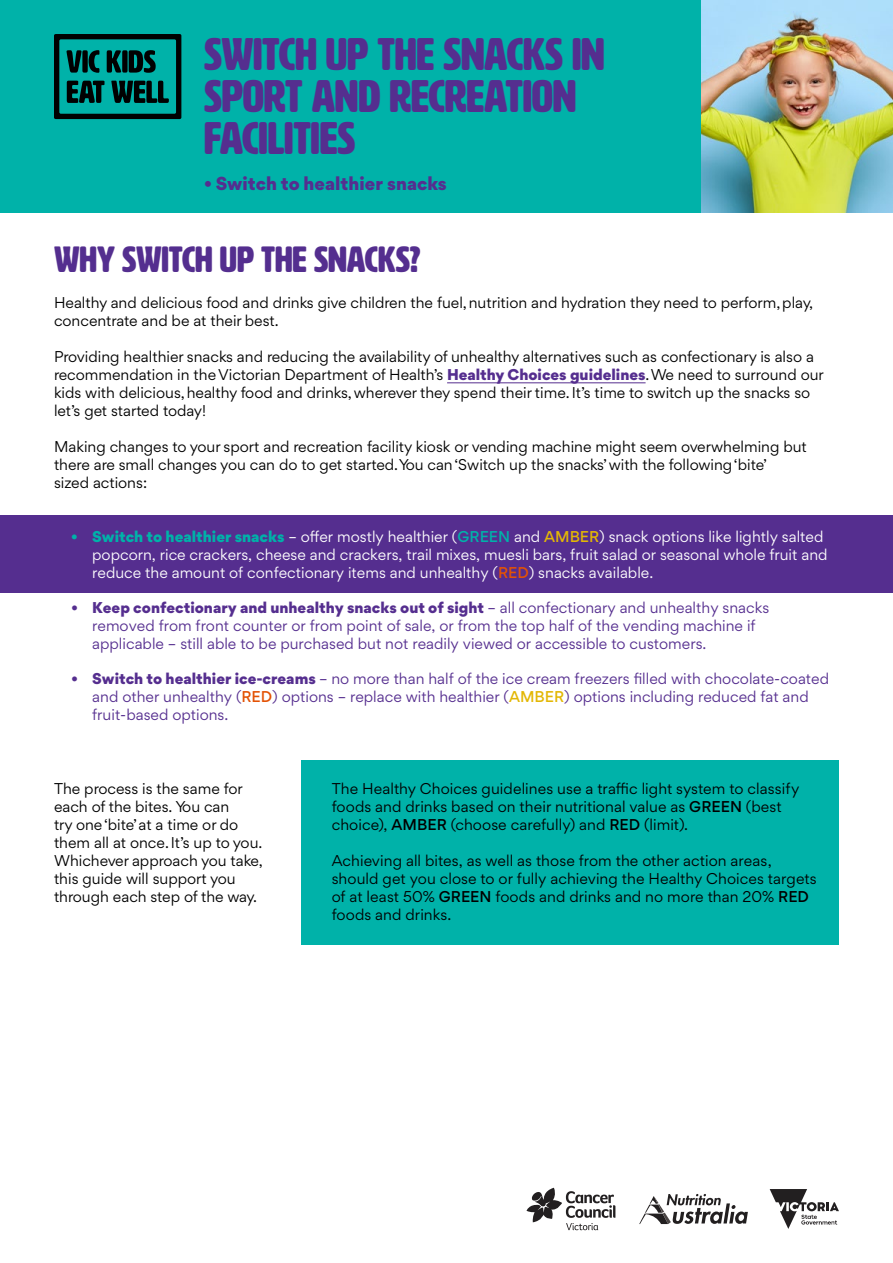
<style>
.page{position:relative;width:893px;height:1263px;background:#fff}
.page>*{position:absolute;margin:0;border:0;box-sizing:border-box;transform-origin:0 0}
.t1{font:45px/42px "HWT Artz";letter-spacing:-.005em;color:#552e8f}
.t2{font:36px "HWT Artz";letter-spacing:-.005em;color:#542e8f}
.t3{font:900 18px "Gordita";color:#552e8f}
.t4{font:15px/18px "Gordita";color:#000}
.t5{font:15px/18px "Gordita";color:#552e8f}
.t6{font:15px/18px "Gordita";color:#fff}
.s1{font-weight:900;color:#552e8f}
.s2{font-weight:900;color:#00b2a9}
.s3{font-weight:500;color:#00b2a9}
.s4{font-weight:500;color:#e3b705}
.s5{font-weight:500;color:#e35205}
.s6{font-weight:900}
.s7{font-weight:500}
</style>
<div class="page">
<div style="left:0;top:515px;width:893px;height:78px;background:#552e8f"></div>
<div style="left:1px;top:0;width:892px;height:213px;background:#00b2a9"></div>
<hr style="left:447px;top:382px;width:199px;height:1px;background:#552e8f">
<svg style="left:54px;top:34px;width:127px;height:85px"></svg>
<svg style="left:526px;top:1188px;width:89px;height:42px"></svg>
<svg style="left:639px;top:1194px;width:109px;height:30px"></svg>
<svg style="left:770px;top:1189px;width:69px;height:40px"></svg>
<img style="left:702px;top:1px;width:191px;height:212px">
<div style="left:302px;top:760px;width:537px;height:185px;background:#00b2a9"></div>
<h1 class="t1" style="left:204px;top:34px;width:402px">SWITCH UP THE SNACKS IN<br>SPORT AND RECREATION<br>FACILITIES</h1>
<p class="t3" style="left:204px;top:170px;width:244px">• Switch to healthier snacks</p>
<h2 class="t2" style="left:54px;top:241px;width:368px">WHY SWITCH UP THE SNACKS?</h2>
<p class="t4" style="left:54px;top:294px;width:761px">Healthy and delicious food and drinks give children the fuel, nutrition and hydration they need to perform, play, concentrate and be at their best.</p>
<p class="t4" style="left:54px;top:348px;width:771px">Providing healthier snacks and reducing the availability of unhealthy alternatives such as confectionary is also a recommendation in the Victorian Department of Health’s <span class="s1">Healthy Choices guidelines</span>. We need to surround our kids with delicious, healthy food and drinks, wherever they spend their time. It’s time to switch up the snacks so let’s get started today!</p>
<p class="t4" style="left:54px;top:438px;width:754px">Making changes to your sport and recreation facility kiosk or vending machine might seem overwhelming but there are small changes you can do to get started.You can ‘Switch up the snacks’ with the following ‘bite’<br>sized actions:</p>
<p class="t6" style="left:92px;top:528px;width:737px;text-indent:-21px"><span class="s2">• Switch to healthier snacks</span> – offer mostly healthier (<span class="s3">GREEN</span> and <span class="s4">AMBER</span>) snack options like lightly salted popcorn, rice crackers, cheese and crackers, trail mixes, muesli bars, fruit salad or seasonal whole fruit and reduce the amount of confectionary items and unhealthy (<span class="s5">RED</span>) snacks available.</p>
<p class="t5" style="left:92px;top:599px;width:678px;text-indent:-21px">• <span class="s6">Keep confectionary and unhealthy snacks out of sight</span> – all confectionary and unhealthy snacks removed from front counter or from point of sale, or from the top half of the vending machine if applicable – still able to be purchased but not readily viewed or accessible to customers.</p>
<p class="t5" style="left:92px;top:670px;width:738px;text-indent:-21px">• <span class="s6">Switch to healthier ice-creams</span> – no more than half of the ice cream freezers filled with chocolate-coated and other unhealthy (<span class="s5">RED</span>) options – replace with healthier (<span class="s4">AMBER</span>) options including reduced fat and fruit-based options.</p>
<p class="t4" style="left:54px;top:779px;width:210px">The process is the same for each of the bites. You can<br>try one ‘bite’ at a time or do them all at once. It’s up to you.<br>Whichever approach you take, this guide will support you through each step of the way.</p>
<p class="t4" style="left:332px;top:779px;width:469px">The Healthy Choices guidelines use a traffic light system to classify foods and drinks based on their nutritional value as <span class="s7">GREEN</span> (best choice), <span class="s7">AMBER</span> (choose carefully) and <span class="s7">RED</span> (limit).</p>
<p class="t4" style="left:332px;top:851px;width:486px">Achieving all bites, as well as those from the other action areas, should get you close to or fully achieving the Healthy Choices targets of at least 50% <span class="s7">GREEN</span> foods and drinks and no more than 20% <span class="s7">RED </span>foods and drinks.</p>
</div>
